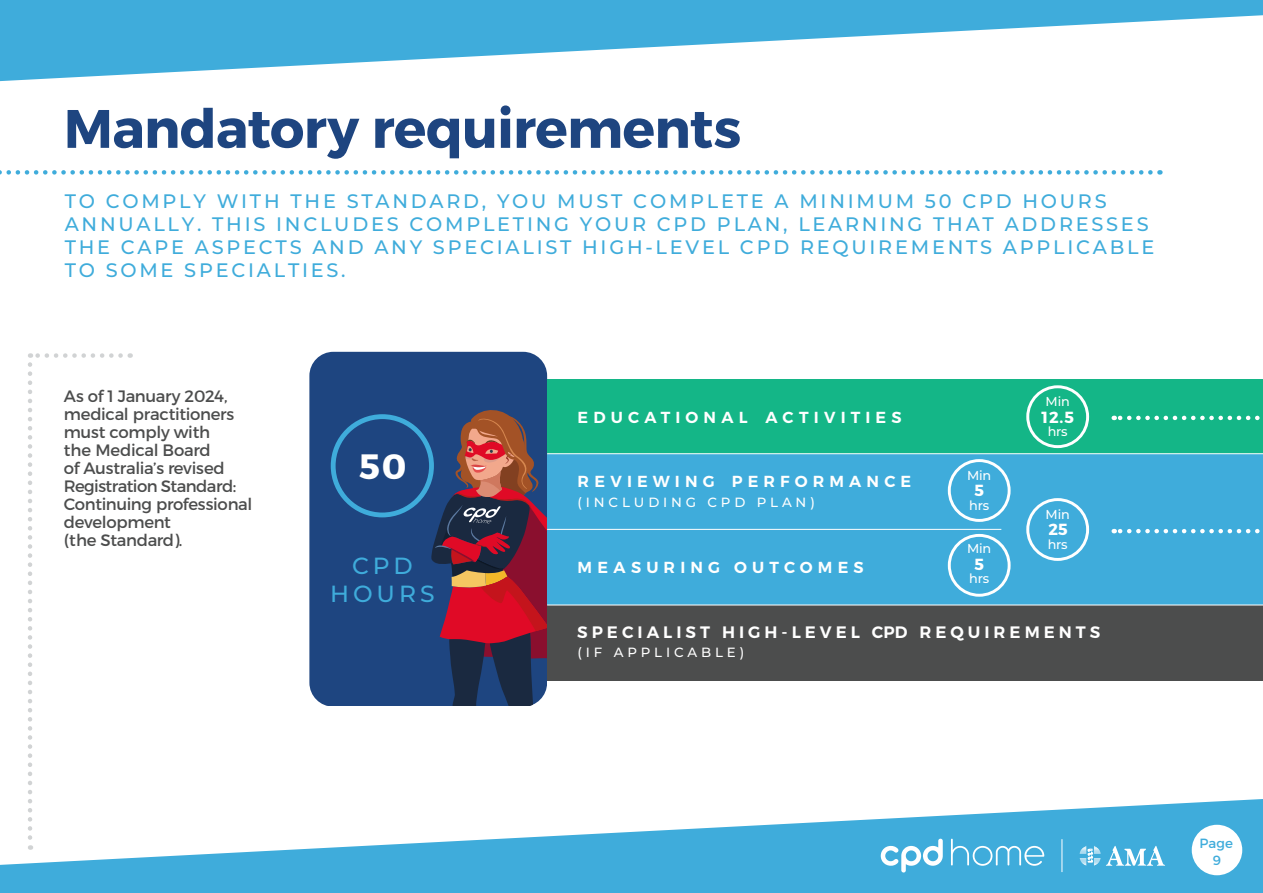
<style>
.page{position:relative;width:1263px;height:893px;background:#fff}
.page>*{position:absolute;margin:0;border:0;box-sizing:border-box;transform-origin:0 0}
.t1{font:700 54px "Montserrat";letter-spacing:-.015em;color:#1e4580}
.t2{font:700 35.25px "Montserrat";color:#fff}
.t3{font:500 23.4px/28.8px "Montserrat";letter-spacing:.17em;color:#3facdb;text-align:center}
.t4{font:500 19.5px/23.1px "Montserrat";letter-spacing:.145em;color:#3facdb}
.t5{font:16.5px/18px "Montserrat";letter-spacing:-.02em;color:#4c4d4d}
.t6{font:600 16.5px "Montserrat";color:#fff}
.t7{font:700 16.05px "Montserrat";color:#fff}
.t8{font:600 15.9px "Montserrat";letter-spacing:.32em;color:#fff}
.t9{font:500 13.35px "Montserrat";letter-spacing:.29em;color:#fff}
.t10{font:13.35px/16.8px "Montserrat";color:#3facdb;text-align:center}
.t11{font:500 12.9px "Montserrat";letter-spacing:-.015em;color:#fff}
</style>
<div class="page">
<div style="left:0;top:0;width:1263px;height:106px;background:#3facdb"></div>
<svg style="left:0;top:15px;width:1263px;height:160px;fill:#fff"></svg>
<svg style="left:30px;top:353px;width:91px;height:5px"></svg>
<svg style="left:28px;top:364px;width:4px;height:431px"></svg>
<div style="left:309px;top:352px;width:238px;height:355px;background:#1e4580;border-radius:24px"></div>
<div style="left:331px;top:414px;width:103px;height:103px;border:5px solid #3facdb;border-radius:50%"></div>
<svg style="left:431px;top:410px;width:116px;height:296px"></svg>
<div style="left:279px;top:706px;width:292px;height:138px;background:#fff"></div>
<svg style="left:0;top:170px;width:1150px;height:5px"></svg>
<div style="left:547px;top:379px;width:716px;height:76px;background:#14b687"></div>
<div style="left:547px;top:604px;width:716px;height:76px;background:#4c4d4d"></div>
<div style="left:547px;top:529px;width:716px;height:76px;background:#3facdb"></div>
<div style="left:547px;top:454px;width:716px;height:76px;background:#3facdb"></div>
<hr style="left:547px;top:453px;width:716px;height:1px;background:#fff">
<hr style="left:547px;top:529px;width:454px;height:1px;background:#fff">
<hr style="left:547px;top:604px;width:716px;height:1px;background:#fff">
<svg style="left:1114px;top:416px;width:146px;height:4px"></svg>
<svg style="left:1114px;top:529px;width:146px;height:4px"></svg>
<div style="left:1026px;top:385px;width:63px;height:63px;border:3px solid #fff;border-radius:50%"></div>
<div style="left:1026px;top:498px;width:63px;height:63px;border:3px solid #fff;border-radius:50%"></div>
<div style="left:948px;top:459px;width:62px;height:63px;border:3px solid #fff;border-radius:50%"></div>
<div style="left:948px;top:534px;width:62px;height:63px;border:3px solid #fff;border-radius:50%"></div>
<svg style="left:0;top:799px;width:1263px;height:94px;fill:#3facdb"></svg>
<div style="left:1192px;top:825px;width:50px;height:50px;background:#fff;border-radius:50%"></div>
<svg style="left:881px;top:839px;width:62px;height:33px"></svg>
<svg style="left:951px;top:839px;width:93px;height:27px;background:#61bae1"></svg>
<svg style="left:1080px;top:846px;width:85px;height:20px"></svg>
<hr style="left:1062px;top:839px;width:1px;height:33px;background:#fff">
<h1 class="t1" style="left:64px;top:95px;width:679px">Mandatory requirements</h1>
<p class="t4" style="left:65px;top:189px;width:1091px">TO COMPLY WITH THE STANDARD, YOU MUST COMPLETE A MINIMUM 50 CPD HOURS ANNUALLY. THIS INCLUDES COMPLETING YOUR CPD PLAN, LEARNING THAT ADDRESSES THE CAPE ASPECTS AND ANY SPECIALIST HIGH-LEVEL CPD REQUIREMENTS APPLICABLE TO SOME SPECIALTIES.</p>
<p class="t5" style="left:64px;top:387px;width:190px">As of 1 January 2024, medical practitioners must comply with<br>the Medical Board<br>of Australia’s revised<br>Registration Standard:<br>Continuing professional development<br>(the Standard).</p>
<h2 class="t2" style="left:359px;top:445px;width:49px">50</h2>
<p class="t3" style="left:330px;top:550px;width:106px">CPD<br>HOURS</p>
<p class="t8" style="left:578px;top:408px;width:325px">EDUCATIONAL ACTIVITIES</p>
<p class="t8" style="left:732px;top:471px;width:181px">PERFORMANCE</p>
<p class="t8" style="left:578px;top:471px;width:139px">REVIEWING</p>
<p class="t9" style="left:578px;top:493px;width:239px">(INCLUDING CPD PLAN)</p>
<p class="t8" style="left:578px;top:557px;width:288px">MEASURING OUTCOMES</p>
<p class="t11" style="left:967px;top:466px;width:26px">Min</p>
<p class="t7" style="left:974px;top:481px;width:11px">5</p>
<p class="t11" style="left:969px;top:496px;width:22px">hrs</p>
<p class="t11" style="left:967px;top:540px;width:26px">Min</p>
<p class="t7" style="left:974px;top:554px;width:11px">5</p>
<p class="t11" style="left:969px;top:569px;width:22px">hrs</p>
<p class="t11" style="left:1045px;top:393px;width:26px">Min</p>
<p class="t7" style="left:1041px;top:407px;width:34px">12.5</p>
<p class="t11" style="left:1048px;top:422px;width:22px">hrs</p>
<p class="t11" style="left:1045px;top:505px;width:26px">Min</p>
<p class="t7" style="left:1048px;top:520px;width:21px">25</p>
<p class="t11" style="left:1048px;top:535px;width:22px">hrs</p>
<p class="t6" style="left:577px;top:622px;width:525px">S P E C I A L I S T H I G H - L E V E L CPD R E Q U I R E M E N T S</p>
<p class="t9" style="left:578px;top:643px;width:168px">(IF APPLICABLE)</p>
<p class="t10" style="left:1199px;top:835px;width:35px">Page<br>9</p>
</div>
